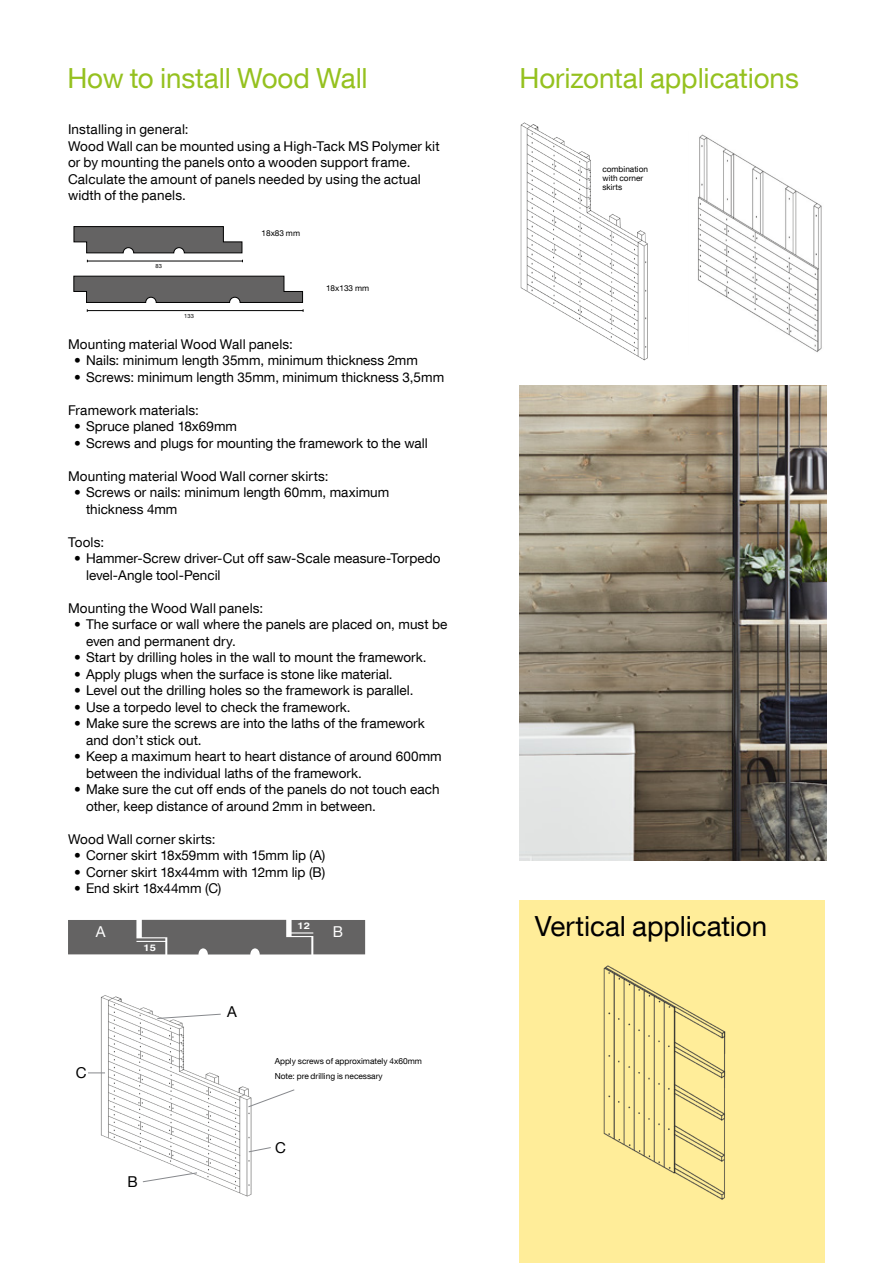
<style>
.page{position:relative;width:893px;height:1263px;background:#fff}
.page>*{position:absolute;margin:0;border:0;box-sizing:border-box;transform-origin:0 0}
.t1{font:27.75px "Helvetica Neue LT Com";letter-spacing:-.005em;color:#95c11f}
.t2{font:27.75px "Helvetica Neue LT Com";color:#000}
.t3{font:15px "Helvetica Neue LT Com";color:#000}
.t4{font:15px "Helvetica Neue LT Com";color:#fff}
.t5{font:13.5px/16.5px "Helvetica Neue LT Com";color:#000}
.t6{font:700 9px "Helvetica";color:#fff;scale:1.23 1}
.t7{font:8.4px/14.4px "Helvetica Neue LT Com";color:#000}
.t8{font:8.25px/9px "Helvetica Neue LT Com";color:#000}
.t9{font:5.7px "Helvetica Neue";color:#000}
.t10{font:5.7px "Helvetica Neue LT Com";color:#000}
</style>
<div class="page">
<div style="left:519px;top:900px;width:306px;height:363px;background:#ffed99"></div>
<img style="left:603px;top:965px;width:123px;height:235px">
<img style="left:519px;top:386px;width:307px;height:474px">
<img style="left:520px;top:122px;width:128px;height:239px">
<img style="left:698px;top:134px;width:124px;height:219px">
<div style="left:68px;top:920px;width:297px;height:34px;background:#646363"></div>
<hr style="left:87px;top:261px;width:155px;height:1px;background:#000">
<svg style="left:74px;top:226px;width:168px;height:27px;background:#6d6c6c"></svg>
<hr style="left:87px;top:310px;width:216px;height:1px;background:#000">
<svg style="left:74px;top:276px;width:229px;height:27px;background:#696868"></svg>
<img style="left:91px;top:995px;width:161px;height:201px">
<svg style="left:157px;top:1013px;width:64px;height:6px"></svg>
<svg style="left:248px;top:1147px;width:23px;height:6px"></svg>
<svg style="left:247px;top:1089px;width:48px;height:19px"></svg>
<svg style="left:88px;top:1072px;width:17px;height:1px"></svg>
<svg style="left:142px;top:1172px;width:56px;height:10px"></svg>
<h1 class="t1" style="left:67px;top:61px;width:302px">How to install Wood Wall</h1>
<h1 class="t1" style="left:519px;top:61px;width:281px">Horizontal applications</h1>
<p class="t5" style="left:68px;top:121px;width:373px">Installing in general:<br>Wood Wall can be mounted using a High-Tack MS Polymer kit or by mounting the panels onto a wooden support frame.<br>Calculate the amount of panels needed by using the actual width of the panels.</p>
<p class="t8" style="left:602px;top:164px;width:47px">combination with corner skirts</p>
<p class="t10" style="left:156px;top:263px;width:8px">83</p>
<p class="t9" style="left:184px;top:313px;width:11px">133</p>
<p class="t8" style="left:261px;top:228px;width:40px">18x83 mm</p>
<p class="t8" style="left:326px;top:283px;width:45px">18x133 mm</p>
<p class="t5" style="left:68px;top:335px;width:226px">Mounting material Wood Wall panels:</p>
<p class="t5" style="left:74px;top:352px;width:345px">• Nails: minimum length 35mm, minimum thickness 2mm</p>
<p class="t5" style="left:74px;top:368px;width:372px">• Screws: minimum length 35mm, minimum thickness 3,5mm</p>
<p class="t5" style="left:68px;top:401px;width:132px">Framework materials:</p>
<p class="t5" style="left:74px;top:418px;width:165px">• Spruce planed 18x69mm</p>
<p class="t5" style="left:74px;top:434px;width:355px">• Screws and plugs for mounting the framework to the wall</p>
<p class="t5" style="left:68px;top:467px;width:262px">Mounting material Wood Wall corner skirts:</p>
<p class="t5" style="left:86px;top:484px;width:305px;text-indent:-12px">• Screws or nails: minimum length 60mm, maximum thickness 4mm</p>
<p class="t5" style="left:68px;top:533px;width:38px">Tools:</p>
<p class="t5" style="left:86px;top:550px;width:356px;text-indent:-12px">• Hammer-Screw driver-Cut off saw-Scale measure-Torpedo level-Angle tool-Pencil</p>
<p class="t5" style="left:68px;top:599px;width:197px">Mounting the Wood Wall panels:</p>
<p class="t5" style="left:86px;top:616px;width:363px;text-indent:-12px">• The surface or wall where the panels are placed on, must be even and permanent dry.</p>
<p class="t5" style="left:74px;top:649px;width:354px">• Start by drilling holes in the wall to mount the framework.</p>
<p class="t5" style="left:74px;top:665px;width:320px">• Apply plugs when the surface is stone like material.</p>
<p class="t5" style="left:74px;top:682px;width:341px">• Level out the drilling holes so the framework is parallel.</p>
<p class="t5" style="left:74px;top:698px;width:278px">• Use a torpedo level to check the framework.</p>
<p class="t5" style="left:86px;top:715px;width:340px;text-indent:-12px">• Make sure the screws are into the laths of the framework and don’t stick out.</p>
<p class="t5" style="left:86px;top:748px;width:357px;text-indent:-12px">• Keep a maximum heart to heart distance of around 600mm between the individual laths of the framework.</p>
<p class="t5" style="left:86px;top:781px;width:355px;text-indent:-12px">• Make sure the cut off ends of the panels do not touch each other, keep distance of around 2mm in between.</p>
<p class="t5" style="left:68px;top:830px;width:149px">Wood Wall corner skirts:</p>
<p class="t5" style="left:74px;top:847px;width:253px">• Corner skirt 18x59mm with 15mm lip (A)</p>
<p class="t5" style="left:74px;top:863px;width:253px">• Corner skirt 18x44mm with 12mm lip (B)</p>
<p class="t5" style="left:74px;top:880px;width:149px">• End skirt 18x44mm (C)</p>
<p class="t6" style="left:298px;top:920px;width:12px">12</p>
<p class="t4" style="left:96px;top:922px;width:11px">A</p>
<p class="t4" style="left:333px;top:922px;width:12px">B</p>
<p class="t6" style="left:144px;top:942px;width:12px">15</p>
<p class="t3" style="left:227px;top:1003px;width:11px">A</p>
<p class="t3" style="left:76px;top:1063px;width:12px">C</p>
<p class="t7" style="left:275px;top:1054px;width:149px">Apply screws of approximately 4x60mm<br>Note: pre drilling is necessary</p>
<p class="t3" style="left:127px;top:1172px;width:12px">B</p>
<p class="t3" style="left:275px;top:1138px;width:12px">C</p>
<h1 class="t2" style="left:535px;top:909px;width:234px">Vertical application</h1>
</div>
